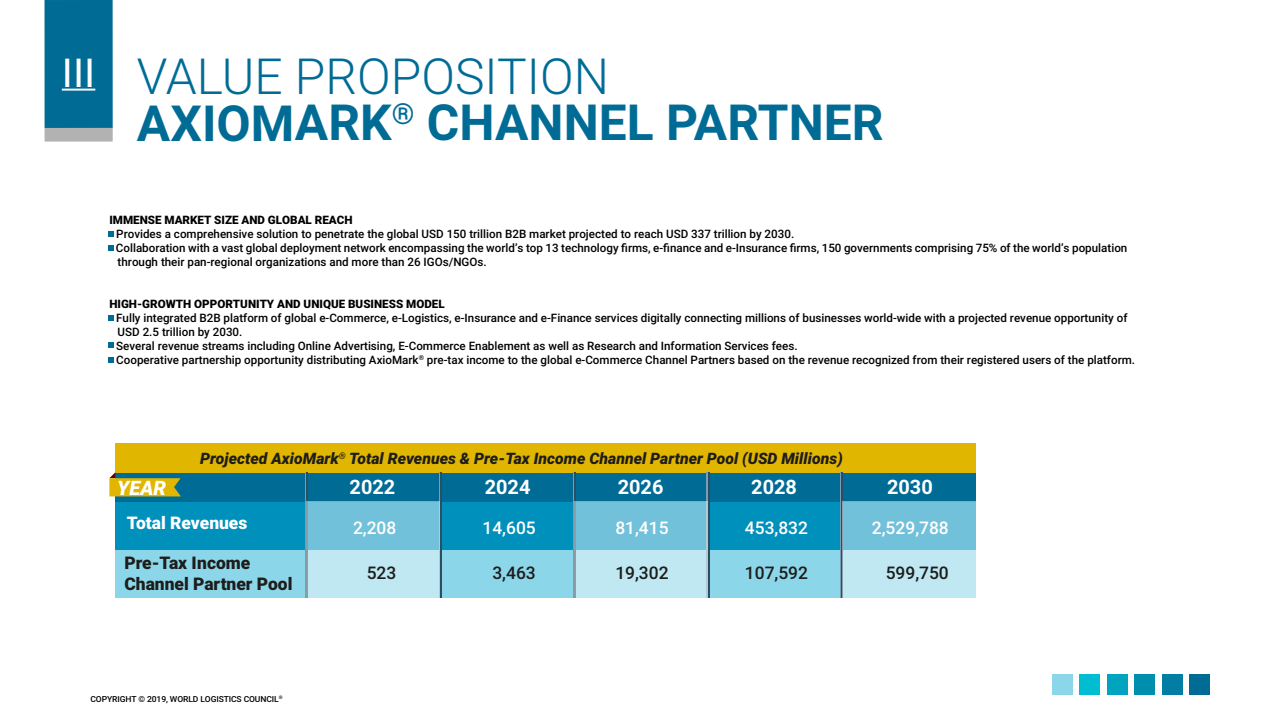
<style>
.page{position:relative;width:1263px;height:711px;background:#fff}
.page>*{position:absolute;margin:0;border:0;box-sizing:border-box;transform-origin:0 0}
.t1{font:700 49.8px/46.3px "Roboto";color:#006c96}
.t2{font:39.75px "Roboto";color:#fff}
.t3{font:700 19.95px "Roboto";color:#fff}
.t4{font:italic 900 19.95px "Roboto";color:#fff}
.t5{font:500 17.4px "Roboto";color:#fff}
.t6{font:900 17.4px/20.9px "Roboto";color:#1d1d1b}
.t7{font:500 17.4px "Roboto";color:#1d1d1b}
.t8{font:900 17.4px "Roboto";color:#fff}
.t9{font:italic 900 15.75px "Roboto";color:#1d1d1b}
.t10{font:500 11.55px/14px "Roboto";color:#000}
.t11{font:900 11.55px "Roboto";color:#000}
.t12{font:500 8.25px "Roboto";letter-spacing:-.01em;color:#000}
.s1{font-weight:300}
</style>
<div class="page">
<div style="left:45px;top:0;width:68px;height:128px;background:#006c96"></div>
<div style="left:45px;top:128px;width:68px;height:13px;background:#b2b2b2"></div>
<hr style="left:62px;top:89px;width:33px;height:2px;background:#fff">
<div style="left:1189px;top:673px;width:21px;height:21px;background:#006c96"></div>
<div style="left:1162px;top:673px;width:20px;height:21px;background:#027da3"></div>
<div style="left:1134px;top:673px;width:21px;height:21px;background:#008eaf"></div>
<div style="left:1107px;top:673px;width:20px;height:21px;background:#00a4bf"></div>
<div style="left:1079px;top:673px;width:21px;height:21px;background:#00bdd1"></div>
<div style="left:1052px;top:673px;width:20px;height:21px;background:#8cd6ea"></div>
<svg style="left:108px;top:231px;width:5px;height:5px"></svg>
<svg style="left:108px;top:245px;width:5px;height:5px"></svg>
<svg style="left:108px;top:315px;width:5px;height:5px"></svg>
<svg style="left:108px;top:343px;width:5px;height:5px"></svg>
<svg style="left:108px;top:357px;width:5px;height:5px"></svg>
<div style="left:115px;top:501px;width:861px;height:49px;background:#0090bc"></div>
<div style="left:115px;top:472px;width:861px;height:29px;background:#006c96"></div>
<div style="left:115px;top:443px;width:861px;height:29px;background:#e1b600"></div>
<div style="left:116px;top:550px;width:860px;height:47px;background:#8cd6ea"></div>
<hr style="left:305px;top:472px;width:1px;height:126px;background:#749eb9">
<hr style="left:306px;top:472px;width:2px;height:126px;background:#2c4e62">
<hr style="left:439px;top:472px;width:1px;height:126px;background:#749eb9">
<hr style="left:440px;top:472px;width:1px;height:126px;background:#2c4e62">
<hr style="left:573px;top:472px;width:1px;height:126px;background:#749eb9">
<hr style="left:574px;top:472px;width:1px;height:126px;background:#2c4e62">
<hr style="left:707px;top:472px;width:1px;height:126px;background:#749eb9">
<hr style="left:708px;top:472px;width:1px;height:126px;background:#2c4e62">
<hr style="left:841px;top:472px;width:1px;height:126px;background:#749eb9">
<hr style="left:842px;top:472px;width:1px;height:126px;background:#2c4e62">
<svg style="left:109px;top:472px;width:72px;height:24px"></svg>
<svg style="left:574px;top:501px;width:134px;height:97px;background:#98d3e5"></svg>
<svg style="left:306px;top:501px;width:134px;height:97px;background:#98d3e5"></svg>
<svg style="left:842px;top:501px;width:134px;height:97px;background:#97d3e5"></svg>
<h2 class="t2" style="left:62px;top:45px;width:35px">III</h2>
<h1 class="t1" style="left:137px;top:51px;width:748px"><span class="s1">VALUE PROPOSITION<br></span>AXIOMARK<sup>®</sup> CHANNEL PARTNER</h1>
<p class="t11" style="left:109px;top:212px;width:245px">IMMENSE MARKET SIZE AND GLOBAL REACH</p>
<p class="t10" style="left:109px;top:227px;width:686px">• Provides a comprehensive solution to penetrate the global USD 150 trillion B2B market projected to reach USD 337 trillion by 2030.</p>
<p class="t10" style="left:118px;top:241px;width:1011px;text-indent:-8px">• Collaboration with a vast global deployment network encompassing the world’s top 13 technology firms, e-finance and e-Insurance firms, 150 governments comprising 75% of the world’s population through their pan-regional organizations and more than 26 IGOs/NGOs.</p>
<p class="t11" style="left:109px;top:296px;width:337px">HIGH-GROWTH OPPORTUNITY AND UNIQUE BUSINESS MODEL</p>
<p class="t10" style="left:118px;top:310px;width:1011px;text-indent:-8px">• Fully integrated B2B platform of global e-Commerce, e-Logistics, e-Insurance and e-Finance services digitally connecting millions of businesses world-wide with a projected revenue opportunity of<br>USD 2.5 trillion by 2030.</p>
<p class="t10" style="left:109px;top:338px;width:690px">• Several revenue streams including Online Advertising, E-Commerce Enablement as well as Research and Information Services fees.</p>
<p class="t10" style="left:109px;top:352px;width:1027px">• Cooperative partnership opportunity distributing AxioMark<sup>®</sup> pre-tax income to the global e-Commerce Channel Partners based on the revenue recognized from their registered users of the platform.</p>
<h3 class="t9" style="left:200px;top:447px;width:644px">Projected AxioMark<sup>®</sup> Total Revenues &amp; Pre-Tax Income Channel Partner Pool (USD Millions)</h3>
<h3 class="t4" style="left:117px;top:473px;width:51px">YEAR</h3>
<h3 class="t8" style="left:127px;top:510px;width:122px">Total Revenues</h3>
<h3 class="t6" style="left:124px;top:551px;width:170px">Pre-Tax Income<br>Channel Partner Pool</h3>
<h3 class="t3" style="left:350px;top:472px;width:47px">2022</h3>
<h3 class="t3" style="left:485px;top:472px;width:47px">2024</h3>
<h3 class="t3" style="left:618px;top:472px;width:47px">2026</h3>
<h3 class="t5" style="left:353px;top:515px;width:45px">2,208</h3>
<h3 class="t7" style="left:367px;top:560px;width:31px">523</h3>
<h3 class="t5" style="left:482px;top:515px;width:55px">14,605</h3>
<h3 class="t7" style="left:492px;top:560px;width:45px">3,463</h3>
<h3 class="t5" style="left:615px;top:515px;width:55px">81,415</h3>
<h3 class="t7" style="left:615px;top:560px;width:55px">19,302</h3>
<h3 class="t3" style="left:751px;top:472px;width:47px">2028</h3>
<h3 class="t5" style="left:745px;top:515px;width:65px">453,832</h3>
<h3 class="t3" style="left:887px;top:472px;width:47px">2030</h3>
<h3 class="t5" style="left:872px;top:515px;width:78px">2,529,788</h3>
<h3 class="t7" style="left:745px;top:560px;width:65px">107,592</h3>
<h3 class="t7" style="left:886px;top:560px;width:65px">599,750</h3>
<p class="t12" style="left:90px;top:692px;width:194px">COPYRIGHT © 2019, WORLD LOGISTICS COUNCIL<sup>®</sup></p>
</div>
